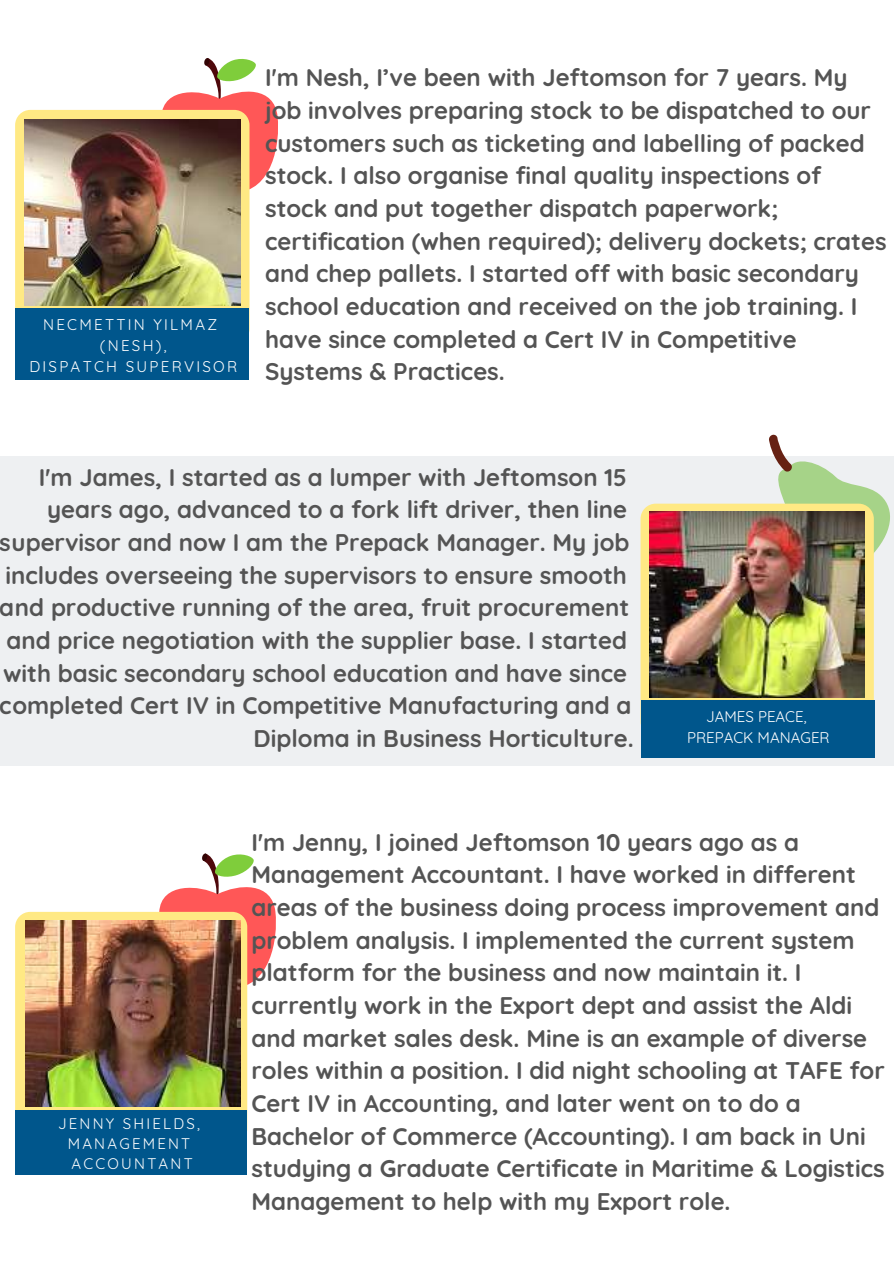
<style>
.page{position:relative;width:894px;height:1264px;background:#fff}
.page>*{position:absolute;margin:0;border:0;box-sizing:border-box;transform-origin:0 0}
.t1{font:700 24px/32.7px "Quicksand";color:#545454}
.t2{font:15.15px/20.5px "Quicksand";letter-spacing:.15em;color:#fff;text-align:center}
.t3{font:15px/20.4px "Quicksand";letter-spacing:.15em;color:#fff;text-align:center}
.t4{font:15px/20.5px "Quicksand";color:#fff;text-align:center}
</style>
<div class="page">
<div style="left:0;top:456px;width:893px;height:310px;background:#eef0f2"></div>
<svg style="left:160px;top:58px;width:118px;height:135px"></svg>
<svg style="left:769px;top:434px;width:121px;height:140px"></svg>
<div style="left:640px;top:503px;width:233px;height:233px;background:#ffe984;border-radius:15px"></div>
<div style="left:640px;top:700px;width:234px;height:57px;background:#00568c"></div>
<svg style="left:159px;top:853px;width:117px;height:135px"></svg>
<div style="left:15px;top:911px;width:232px;height:232px;background:#ffe984;border-radius:15px"></div>
<div style="left:16px;top:1110px;width:230px;height:64px;background:#00568c"></div>
<div style="left:15px;top:110px;width:234px;height:234px;background:#ffe984;border-radius:15px"></div>
<div style="left:16px;top:308px;width:233px;height:71px;background:#00568c"></div>
<img style="left:649px;top:511px;width:215px;height:186px">
<img style="left:25px;top:119px;width:215px;height:186px">
<img style="left:26px;top:920px;width:215px;height:186px">
<p class="t2" style="left:29px;top:313px;width:209px">NECMETTIN YILMAZ (NESH),<br>DISPATCH SUPERVISOR</p>
<p class="t1" style="left:265px;top:59px;width:622px">I'm Nesh, I’ve been with Jeftomson for 7 years. My job involves preparing stock to be dispatched to our customers such as ticketing and labelling of packed stock. I also organise final quality inspections of stock and put together dispatch paperwork; certification (when required); delivery dockets; crates and chep pallets. I started off with basic secondary school education and received on the job training. I have since completed a Cert IV in Competitive Systems &amp; Practices.</p>
<p class="t1" style="left:0;top:459px;width:635px;text-align:right">I'm James, I started as a lumper with Jeftomson 15 years ago, advanced to a fork lift driver, then line supervisor and now I am the Prepack Manager. My job includes overseeing the supervisors to ensure smooth and productive running of the area, fruit procurement and price negotiation with the supplier base. I started with basic secondary school education and have since completed Cert IV in Competitive Manufacturing and a Diploma in Business Horticulture.</p>
<p class="t4" style="left:687px;top:705px;width:144px">JAMES PEACE,<br>PREPACK MANAGER</p>
<p class="t3" style="left:58px;top:1111px;width:143px">JENNY SHIELDS,<br>MANAGEMENT<br>ACCOUNTANT</p>
<p class="t1" style="left:251px;top:823px;width:634px">I'm Jenny, I joined Jeftomson 10 years ago as a Management Accountant. I have worked in different areas of the business doing process improvement and problem analysis. I implemented the current system platform for the business and now maintain it. I currently work in the Export dept and assist the Aldi and market sales desk. Mine is an example of diverse roles within a position. I did night schooling at TAFE for Cert IV in Accounting, and later went on to do a Bachelor of Commerce (Accounting). I am back in Uni studying a Graduate Certificate in Maritime &amp; Logistics Management to help with my Export role.</p>
</div>
